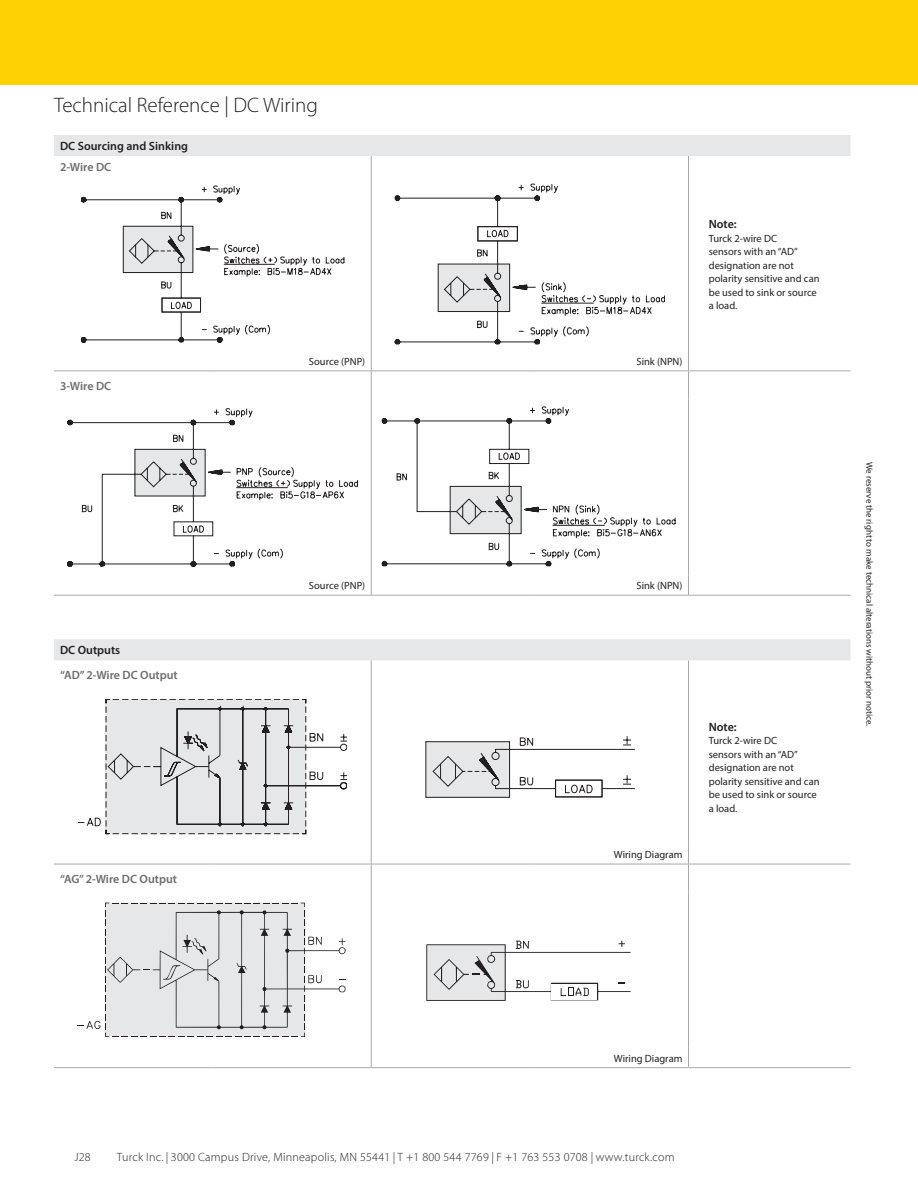
<style>
.page{position:relative;width:918px;height:1188px;background:#fff}
.page>*{position:absolute;margin:0;border:0;box-sizing:border-box;transform-origin:0 0}
.t1{font:300 21px "Myriad Pro";color:#231f20}
.t2{font:300 12px "Myriad Pro";letter-spacing:.02em;color:#231f20}
.Image_Label_Grey{font:600 12px "Myriad Pro";color:#6c6d70}
.Table_Bar_Header_Sem{font:600 12px "Myriad Pro";color:#231f20}
.Table_Disclaimer_Sem{font:600 12px "Myriad Pro";color:#231f20}
.Table_Disclaimer{font:10.5px "Myriad Pro";color:#231f20}
.Image_Label_Right{font:10.5px "Myriad Pro";color:#231f20}
.t3{font:9px "Myriad Pro";color:#231f20}
</style>
<div class="page">
<div style="left:0;top:0;width:918px;height:84px;background:#fed105"></div>
<svg style="left:371px;top:575px;width:1px;height:20px"></svg>
<svg style="left:688px;top:575px;width:1px;height:20px"></svg>
<hr style="left:371px;top:177px;width:1px;height:174px;background:#a8a9ad">
<hr style="left:688px;top:177px;width:1px;height:174px;background:#a8a9ad">
<hr style="left:371px;top:399px;width:1px;height:176px;background:#a8a9ad">
<hr style="left:688px;top:399px;width:1px;height:176px;background:#a8a9ad">
<hr style="left:54px;top:595px;width:159px;height:1px;background:#a8a9ad">
<hr style="left:213px;top:595px;width:158px;height:1px;background:#a8a9ad">
<hr style="left:371px;top:595px;width:159px;height:1px;background:#a8a9ad">
<hr style="left:530px;top:595px;width:158px;height:1px;background:#a8a9ad">
<hr style="left:688px;top:595px;width:162px;height:1px;background:#a8a9ad">
<hr style="left:54px;top:370px;width:159px;height:1px;background:#a8a9ad">
<hr style="left:213px;top:370px;width:158px;height:1px;background:#a8a9ad">
<hr style="left:371px;top:370px;width:159px;height:1px;background:#a8a9ad">
<hr style="left:530px;top:370px;width:158px;height:1px;background:#a8a9ad">
<hr style="left:688px;top:370px;width:162px;height:1px;background:#a8a9ad">
<svg style="left:54px;top:135px;width:796px;height:42px"></svg>
<svg style="left:371px;top:351px;width:1px;height:48px"></svg>
<svg style="left:688px;top:351px;width:1px;height:48px"></svg>
<svg style="left:81px;top:186px;width:263px;height:156px"></svg>
<svg style="left:395px;top:184px;width:270px;height:160px"></svg>
<svg style="left:68px;top:408px;width:290px;height:158px"></svg>
<svg style="left:382px;top:407px;width:293px;height:159px"></svg>
<hr style="left:371px;top:689px;width:1px;height:155px;background:#a8a9ad">
<hr style="left:54px;top:1067px;width:159px;height:1px;background:#a8a9ad">
<hr style="left:213px;top:1067px;width:158px;height:1px;background:#a8a9ad">
<hr style="left:371px;top:1067px;width:159px;height:1px;background:#a8a9ad">
<hr style="left:530px;top:1067px;width:158px;height:1px;background:#a8a9ad">
<hr style="left:688px;top:1067px;width:162px;height:1px;background:#a8a9ad">
<hr style="left:54px;top:864px;width:159px;height:1px;background:#a8a9ad">
<hr style="left:213px;top:864px;width:158px;height:1px;background:#a8a9ad">
<hr style="left:371px;top:864px;width:159px;height:1px;background:#a8a9ad">
<hr style="left:530px;top:864px;width:158px;height:1px;background:#a8a9ad">
<hr style="left:688px;top:864px;width:162px;height:1px;background:#a8a9ad">
<hr style="left:688px;top:689px;width:1px;height:155px;background:#a8a9ad">
<hr style="left:688px;top:893px;width:1px;height:155px;background:#a8a9ad">
<svg style="left:688px;top:1048px;width:1px;height:19px"></svg>
<hr style="left:371px;top:893px;width:1px;height:155px;background:#a8a9ad">
<svg style="left:371px;top:1048px;width:1px;height:19px"></svg>
<svg style="left:54px;top:639px;width:796px;height:50px"></svg>
<svg style="left:371px;top:844px;width:1px;height:49px"></svg>
<svg style="left:688px;top:844px;width:1px;height:49px"></svg>
<svg style="left:79px;top:699px;width:268px;height:135px"></svg>
<svg style="left:426px;top:736px;width:209px;height:62px"></svg>
<svg style="left:77px;top:903px;width:269px;height:134px"></svg>
<svg style="left:426px;top:941px;width:205px;height:60px"></svg>
<h1 class="t1" style="left:54px;top:94px;width:265px">Technical Reference | DC Wiring</h1>
<p class="Table_Bar_Header_Sem" style="left:60px;top:138px;width:130px">DC Sourcing and Sinking</p>
<p class="Image_Label_Grey" style="left:60px;top:159px;width:53px">2-Wire DC</p>
<p class="Image_Label_Grey" style="left:60px;top:378px;width:53px">3-Wire DC</p>
<p class="Image_Label_Right" style="left:309px;top:355px;width:58px">Source (PNP)</p>
<p class="Image_Label_Right" style="left:637px;top:355px;width:47px">Sink (NPN)</p>
<p class="Table_Disclaimer_Sem" style="left:709px;top:216px;width:30px">Note:</p>
<p class="Table_Disclaimer" style="left:709px;top:232px;width:70px">Turck 2-wire DC</p>
<p class="Table_Disclaimer" style="left:709px;top:245px;width:91px">sensors with an “AD”</p>
<p class="Table_Disclaimer" style="left:709px;top:259px;width:87px">designation are not</p>
<p class="Table_Disclaimer" style="left:709px;top:272px;width:112px">polarity sensitive and can</p>
<p class="Table_Disclaimer" style="left:709px;top:286px;width:110px">be used to sink or source</p>
<p class="Table_Disclaimer" style="left:709px;top:299px;width:30px">a load.</p>
<p class="Table_Bar_Header_Sem" style="left:60px;top:643px;width:62px">DC Outputs</p>
<p class="Image_Label_Grey" style="left:60px;top:667px;width:119px">“AD” 2-Wire DC Output</p>
<p class="Image_Label_Grey" style="left:60px;top:871px;width:119px">“AG” 2-Wire DC Output</p>
<p class="Image_Label_Right" style="left:309px;top:579px;width:58px">Source (PNP)</p>
<p class="Image_Label_Right" style="left:637px;top:579px;width:47px">Sink (NPN)</p>
<p class="Image_Label_Right" style="left:614px;top:848px;width:70px">Wiring Diagram</p>
<p class="Table_Disclaimer_Sem" style="left:709px;top:719px;width:30px">Note:</p>
<p class="Table_Disclaimer" style="left:709px;top:734px;width:70px">Turck 2-wire DC</p>
<p class="Table_Disclaimer" style="left:709px;top:748px;width:91px">sensors with an “AD”</p>
<p class="Table_Disclaimer" style="left:709px;top:761px;width:87px">designation are not</p>
<p class="Table_Disclaimer" style="left:709px;top:775px;width:112px">polarity sensitive and can</p>
<p class="Table_Disclaimer" style="left:709px;top:788px;width:110px">be used to sink or source</p>
<p class="Table_Disclaimer" style="left:709px;top:802px;width:30px">a load.</p>
<p class="t3" style="left:875px;top:462px;width:265px;rotate:90deg">We reserve the right to make technical alterations without prior notice.</p>
<p class="Image_Label_Right" style="left:614px;top:1052px;width:70px">Wiring Diagram</p>
<p class="t2" style="left:74px;top:1150px;width:18px">J28</p>
<p class="t2" style="left:117px;top:1150px;width:559px">Turck Inc. | 3000 Campus Drive, Minneapolis, MN 55441 | T +1 800 544 7769 | F +1 763 553 0708 | www.turck.com</p>
</div>
